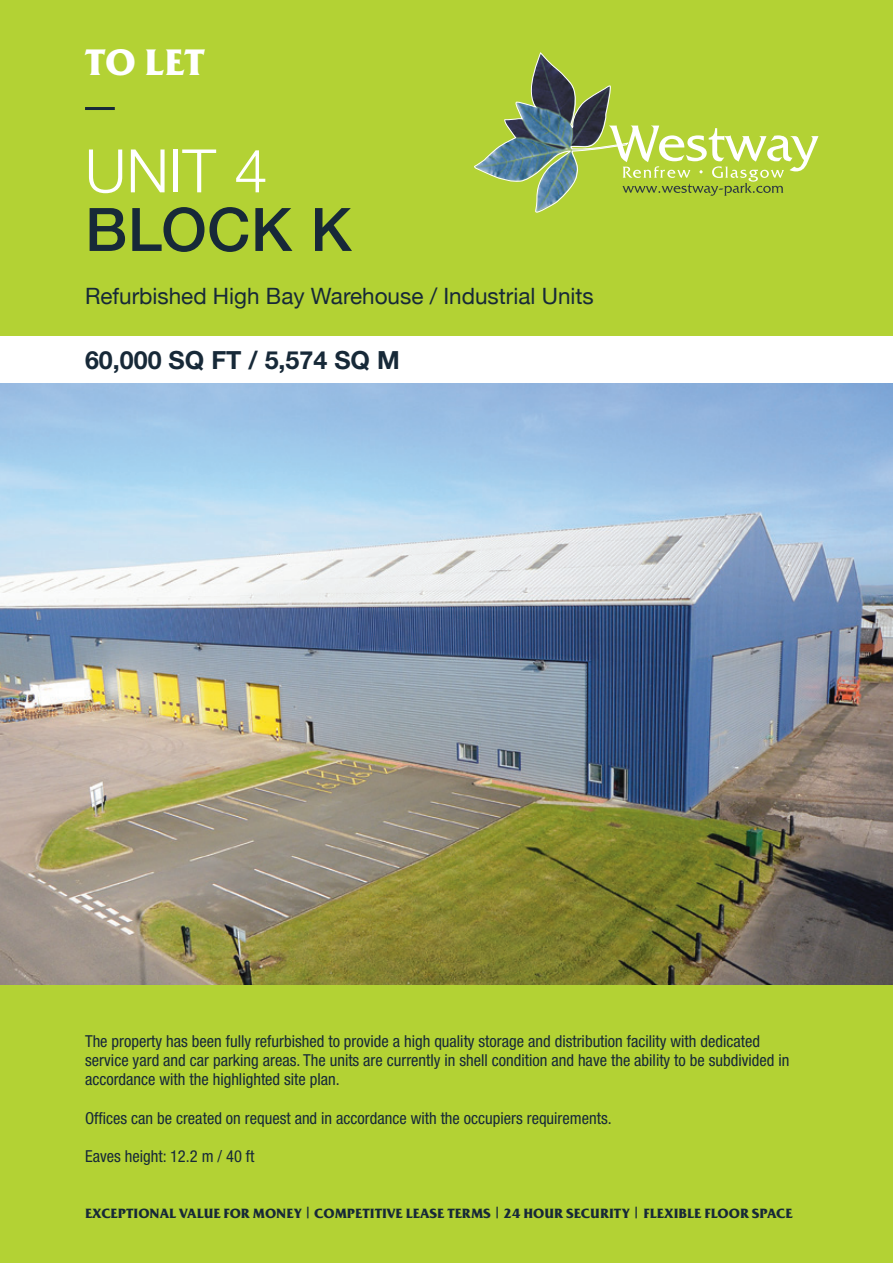
<style>
.page{position:relative;width:893px;height:1263px;background:#b3d234}
.page>*{position:absolute;margin:0;border:0;box-sizing:border-box;transform-origin:0 0}
.t1{font:500 60px "Helvetica Neue LT Pro";letter-spacing:.005em;color:#172938}
.t2{font:300 60px "Helvetica Neue LT Pro";color:#fff}
.t3{font:700 36.75px "Friz Qua";color:#fff}
.t4{font:700 25.05px "Helvetica Neue";color:#172938}
.t5{font:22.5px "Helvetica Neue";color:#172938}
.t6{font:condensed 16.5px/19.2px "Helvetica Neue";color:#172938}
.t7{font:700 13.35px "Friz Qua";color:#172938}
.s1{font-weight:400}
</style>
<div class="page">
<img style="left:0;top:383px;width:893px;height:601px">
<svg style="left:474px;top:53px;width:344px;height:159px"></svg>
<hr style="left:85px;top:107px;width:30px;height:3px;background:#172938">
<div style="left:0;top:336px;width:893px;height:47px;background:#fff"></div>
<p class="t3" style="left:85px;top:40px;width:121px">TO LET</p>
<p class="t2" style="left:85px;top:134px;width:184px">UNIT 4</p>
<p class="t1" style="left:85px;top:194px;width:268px">BLOCK K</p>
<p class="t5" style="left:85px;top:279px;width:510px">Refurbished High Bay Warehouse / Industrial Units</p>
<p class="t4" style="left:85px;top:345px;width:316px">60,000 SQ FT / 5,574 SQ M</p>
<p class="t6" style="left:85px;top:1031px;width:706px">The property has been fully refurbished to provide a high quality storage and distribution facility with dedicated service yard and car parking areas. The units are currently in shell condition and have the ability to be subdivided in accordance with the highlighted site plan.</p>
<p class="t6" style="left:85px;top:1108px;width:528px">Offices can be created on request and in accordance with the occupiers requirements.</p>
<p class="t6" style="left:85px;top:1147px;width:171px">Eaves height: 12.2 m / 40 ft</p>
<p class="t7" style="left:85px;top:1205px;width:709px">EXCEPTIONAL VALUE FOR MONEY <span class="s1">|</span> COMPETITIVE LEASE TERMS <span class="s1">|</span> 24 HOUR SECURITY <span class="s1">|</span> FLEXIBLE FLOOR SPACE</p>
</div>
